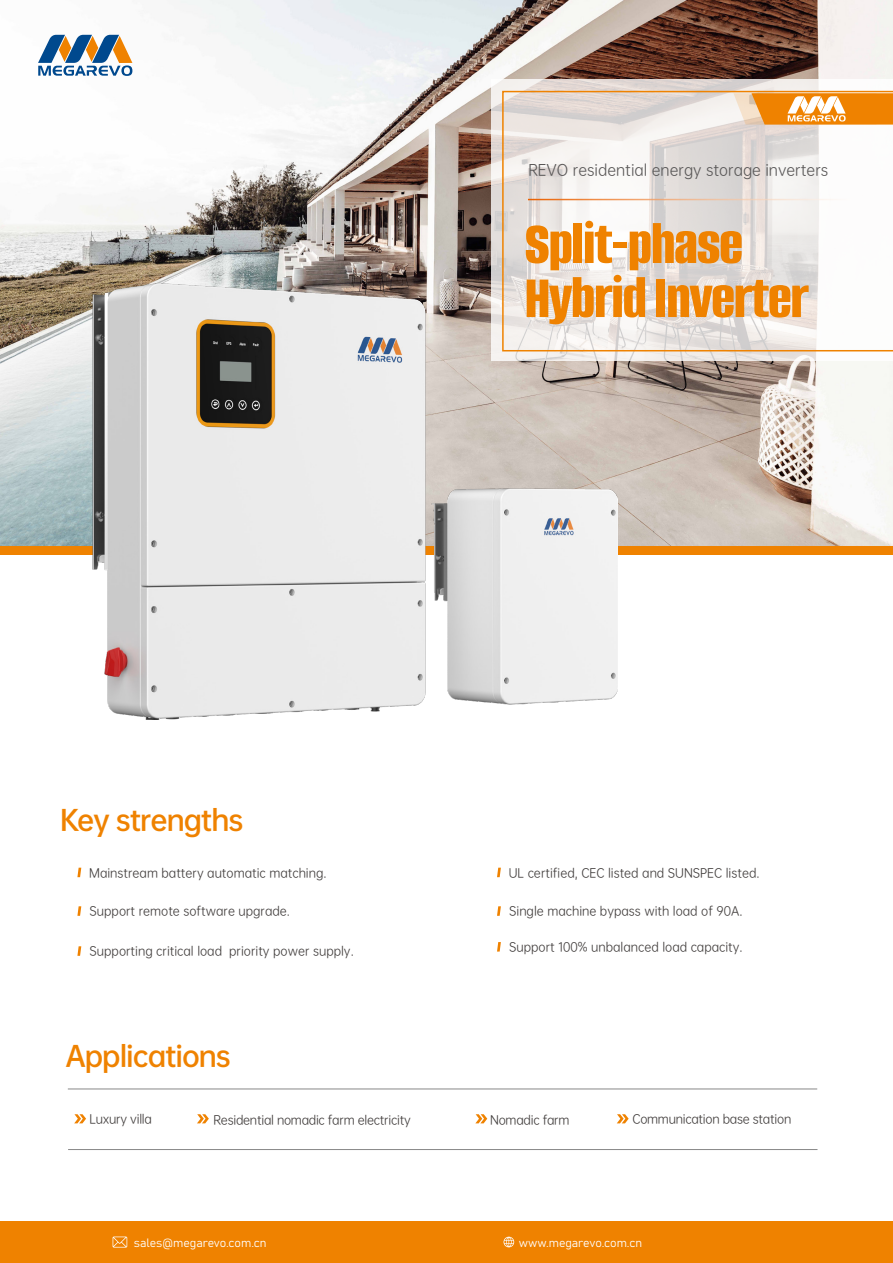
<style>
.page{position:relative;width:893px;height:1263px;background:#fff}
.page>*{position:absolute;margin:0;border:0;box-sizing:border-box;transform-origin:0 0}
.t1{font:800 63.3px/54px "Alumni Sans";letter-spacing:-.02em;color:#ef8200}
.t2{font:27px "OPPO Sans B";letter-spacing:-.04em;color:#ef8200}
.t3{font:15px "OPPO Sans R";color:#595757}
.t4{font:12px "OPPO Sans R";color:#3e3a39}
.t5{font:12px "OPPO Sans R";letter-spacing:-.02em;color:#3e3a39}
.t6{font:12px "Bahnschrift";color:#fff}
</style>
<div class="page">
<img style="left:0;top:0;width:893px;height:546px">
<svg style="left:38px;top:35px;width:94px;height:41px"></svg>
<div style="left:0;top:546px;width:893px;height:9px;background:#ef8200"></div>
<svg style="left:491px;top:79px;width:402px;height:282px"></svg>
<svg style="left:502px;top:91px;width:391px;height:260px"></svg>
<hr style="left:528px;top:199px;width:324px;height:1px;background:#fff">
<svg style="left:733px;top:93px;width:160px;height:32px;background:#f1a64d"></svg>
<div style="left:0;top:1221px;width:893px;height:42px;background:#ef8200"></div>
<svg style="left:113px;top:1236px;width:14px;height:11px"></svg>
<svg style="left:503px;top:1237px;width:11px;height:10px"></svg>
<svg style="left:77px;top:868px;width:4px;height:9px"></svg>
<svg style="left:77px;top:906px;width:4px;height:10px"></svg>
<svg style="left:77px;top:946px;width:4px;height:10px"></svg>
<svg style="left:497px;top:868px;width:4px;height:9px"></svg>
<svg style="left:497px;top:906px;width:4px;height:10px"></svg>
<svg style="left:497px;top:942px;width:4px;height:9px"></svg>
<hr style="left:68px;top:1088px;width:749px;height:1px;background:#888">
<hr style="left:68px;top:1149px;width:749px;height:1px;background:#888">
<svg style="left:74px;top:1114px;width:12px;height:9px"></svg>
<svg style="left:197px;top:1114px;width:12px;height:9px"></svg>
<svg style="left:475px;top:1114px;width:12px;height:9px"></svg>
<svg style="left:617px;top:1114px;width:12px;height:9px"></svg>
<img style="left:92px;top:283px;width:526px;height:437px">
<p class="t3" style="left:528px;top:158px;width:302px">REVO residential energy storage inverters</p>
<h1 class="t1" style="left:525px;top:217px;width:286px">Split-phase<br>Hybrid Inverter</h1>
<h2 class="t2" style="left:60px;top:797px;width:185px">Key strengths</h2>
<p class="t4" style="left:89px;top:863px;width:239px">Mainstream battery automatic matching.</p>
<p class="t4" style="left:90px;top:901px;width:202px">Support remote software upgrade.</p>
<p class="t4" style="left:90px;top:941px;width:266px">Supporting critical load priority power supply.</p>
<h2 class="t2" style="left:65px;top:1033px;width:167px">Applications</h2>
<p class="t4" style="left:509px;top:863px;width:252px">UL certified, CEC listed and SUNSPEC listed.</p>
<p class="t4" style="left:509px;top:901px;width:235px">Single machine bypass with load of 90A.</p>
<p class="t4" style="left:509px;top:937px;width:235px">Support 100% unbalanced load capacity.</p>
<p class="t5" style="left:90px;top:1110px;width:64px">Luxury villa</p>
<p class="t5" style="left:214px;top:1110px;width:199px">Residential nomadic farm electricity</p>
<p class="t5" style="left:490px;top:1110px;width:81px">Nomadic farm</p>
<p class="t5" style="left:632px;top:1110px;width:160px">Communication base station</p>
<p class="t6" style="left:134px;top:1233px;width:134px">sales@megarevo.com.cn</p>
<p class="t6" style="left:519px;top:1233px;width:125px">www.megarevo.com.cn</p>
</div>
